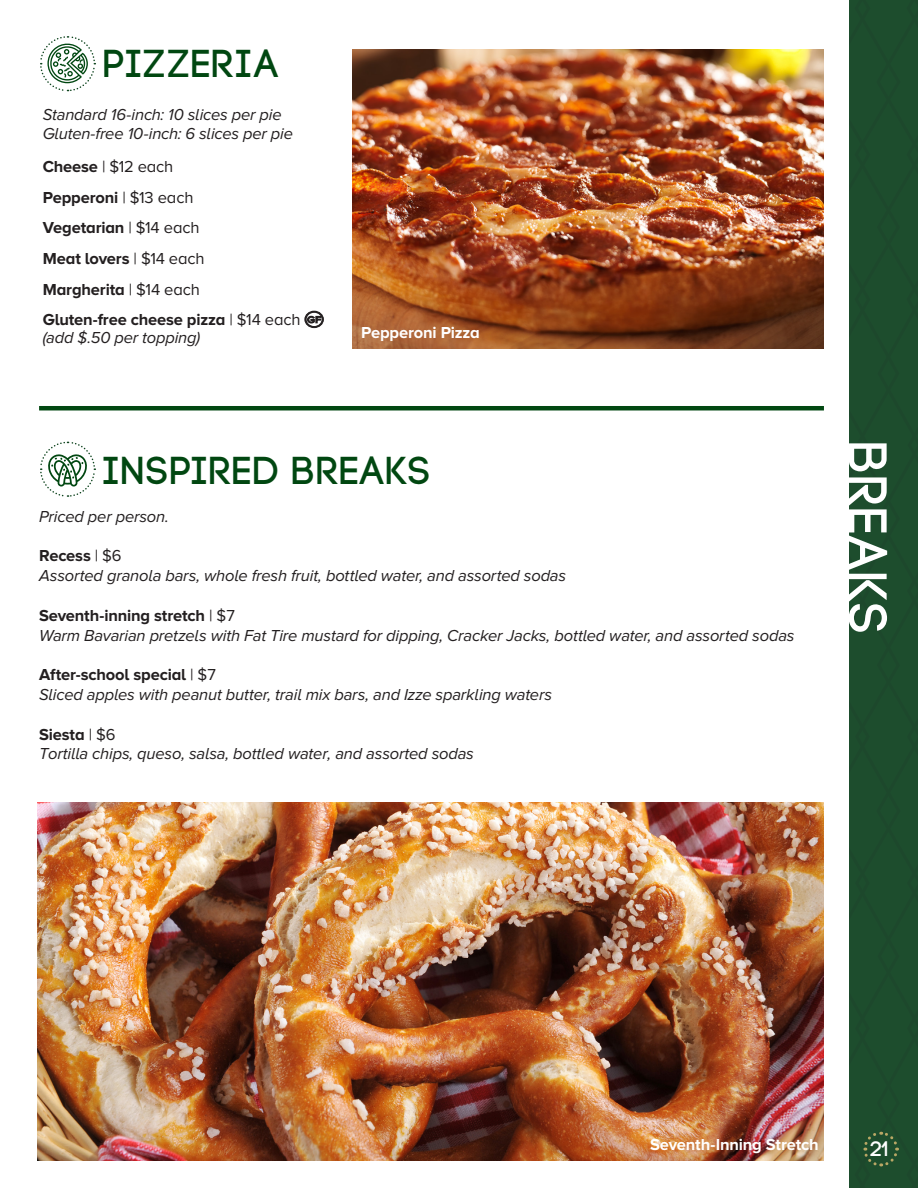
<style>
.page{position:relative;width:918px;height:1188px;background:#fff}
.page>*{position:absolute;margin:0;border:0;box-sizing:border-box;transform-origin:0 0}
.t1{font:54px "Code Pro Demo";letter-spacing:.025em;color:#fff}
.t2{font:38.85px "Code Pro Demo";letter-spacing:.02em;color:#014711}
.t3{font:21px "Code Pro Demo";color:#fff}
.t4{font:italic 16.5px/19.8px "Proxima Nova A";letter-spacing:-.01em;color:#231f20}
.t5{font:700 16.5px "Proxima Nova A";letter-spacing:-.01em;color:#231f20}
.t6{font:700 16.5px "Proxima Nova A";letter-spacing:-.01em;color:#fff}
.t7{font:16.5px "Proxima Nova A";letter-spacing:-.01em;color:#231f20}
.s1{font-weight:700}
.s2{font-weight:400}
.s3{font-weight:700;font-style:normal}
.s4{font-style:normal}
</style>
<div class="page">
<div style="left:901px;top:0;width:5px;height:1188px;background:#1d4d2d"></div>
<svg style="left:900px;top:0;width:1px;height:1188px"></svg>
<div style="left:906px;top:0;width:12px;height:1188px;background:#1d4d2d"></div>
<div style="left:850px;top:0;width:50px;height:1188px;background:#1d4d2d"></div>
<svg style="left:40px;top:36px;width:56px;height:56px"></svg>
<img style="left:353px;top:50px;width:471px;height:298px">
<svg style="left:305px;top:311px;width:19px;height:17px"></svg>
<svg style="left:40px;top:441px;width:56px;height:56px"></svg>
<img style="left:38px;top:802px;width:786px;height:358px">
<hr style="left:39px;top:406px;width:785px;height:4px;background:#014711">
<p class="t2" style="left:103px;top:44px;width:177px">PIZZERIA</p>
<p class="t4" style="left:43px;top:105px;width:240px">Standard 16-inch: 10 slices per pie</p>
<p class="t4" style="left:43px;top:123px;width:252px">Gluten-free 10-inch: 6 slices per pie</p>
<p class="t7" style="left:43px;top:157px;width:132px"><span class="s1">Cheese</span> | $12 each</p>
<p class="t5" style="left:43px;top:188px;width:152px">Pepperoni <span class="s2">| $13 each</span></p>
<p class="t5" style="left:43px;top:218px;width:158px">Vegetarian <span class="s2">| $14 each</span></p>
<p class="t5" style="left:43px;top:249px;width:163px">Meat lovers <span class="s2">| $14 each</span></p>
<p class="t5" style="left:43px;top:280px;width:159px">Margherita <span class="s2">| $14 each</span></p>
<p class="t5" style="left:43px;top:310px;width:259px">Gluten-free cheese pizza <span class="s2">| $14 each</span></p>
<p class="t4" style="left:43px;top:328px;width:159px">(add $.50 per topping)</p>
<p class="t6" style="left:361px;top:323px;width:120px">Pepperoni Pizza</p>
<p class="t2" style="left:103px;top:451px;width:329px">INSPIRED BREAKS</p>
<p class="t4" style="left:39px;top:506px;width:131px">Priced per person.</p>
<p class="t5" style="left:39px;top:547px;width:84px">Recess <span class="s2">| $6</span></p>
<p class="t4" style="left:39px;top:566px;width:529px">Assorted granola bars, whole fresh fruit, bottled water, and assorted sodas</p>
<p class="t5" style="left:39px;top:606px;width:197px">Seventh-inning stretch <span class="s2">| $7</span></p>
<p class="t4" style="left:39px;top:625px;width:757px">Warm Bavarian pretzels with Fat Tire mustard for dipping, Cracker Jacks, bottled water, and assorted sodas</p>
<p class="t5" style="left:39px;top:665px;width:178px">After-school special <span class="s2">| $7</span></p>
<p class="t4" style="left:39px;top:684px;width:515px">Sliced apples with peanut butter, trail mix bars, and Izze sparkling waters</p>
<p class="t4" style="left:39px;top:724px;width:436px"><span class="s3">Siesta</span> <span class="s4">| $6<br></span>Tortilla chips, queso, salsa, bottled water, and assorted sodas</p>
<p class="t1" style="left:895px;top:441px;width:195px;rotate:90deg">BREAKS</p>
<p class="t6" style="left:650px;top:1135px;width:170px">Seventh-Inning Stretch</p>
<p class="t3" style="left:870px;top:1138px;width:20px">21</p>
</div>
